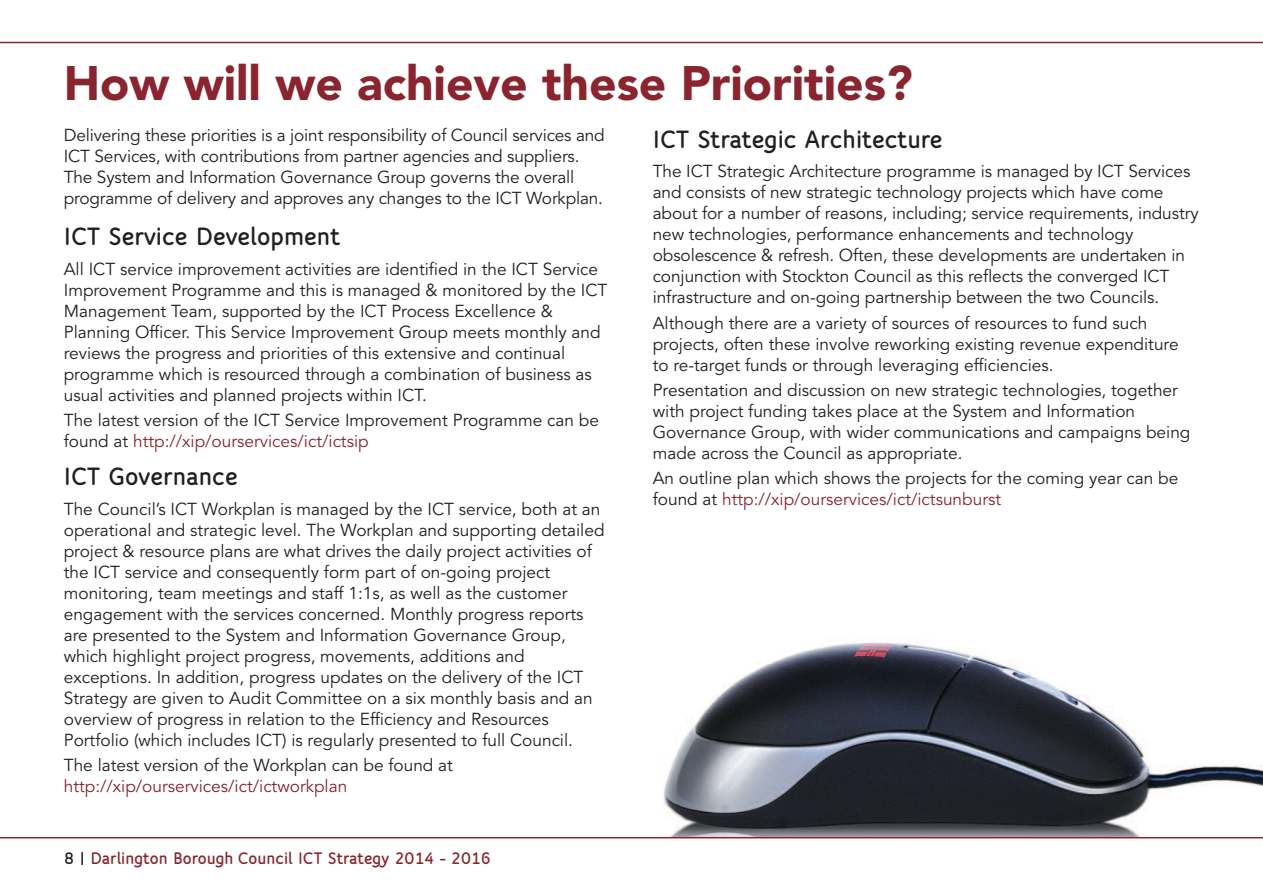
<style>
.page{position:relative;width:1263px;height:893px;background:#fff}
.page>*{position:absolute;margin:0;border:0;box-sizing:border-box;transform-origin:0 0}
.t1{font:900 48px "Avenir LT Std";color:#8a2530}
.t2{font:800 27px "Speak TF";color:#231f20}
.t3{font:800 18px "Speak TF";color:#8a2530}
.t4{font:17.25px/21px "Avenir LT Std";color:#231f20}
.t5{font:17.25px "Avenir LT Std";color:#8a2530}
.s1{color:#8a2530}
.s2{color:#231f20}
</style>
<div class="page">
<img style="left:663px;top:641px;width:600px;height:196px">
<hr style="left:0;top:42px;width:1263px;height:1px;background:#8a2530">
<hr style="left:0;top:837px;width:1263px;height:1px;background:#8a2530">
<h1 class="t1" style="left:64px;top:64px;width:850px">How will we achieve these Priorities?</h1>
<p class="t4" style="left:64px;top:126px;width:542px">Delivering these priorities is a joint responsibility of Council services and ICT Services, with contributions from partner agencies and suppliers.<br>The System and Information Governance Group governs the overall programme of delivery and approves any changes to the ICT Workplan.</p>
<h2 class="t2" style="left:64px;top:220px;width:278px">ICT Service Development</h2>
<p class="t4" style="left:64px;top:260px;width:545px">All ICT service improvement activities are identified in the ICT Service Improvement Programme and this is managed &amp; monitored by the ICT Management Team, supported by the ICT Process Excellence &amp; Planning Officer. This Service Improvement Group meets monthly and reviews the progress and priorities of this extensive and continual programme which is resourced through a combination of business as usual activities and planned projects within ICT.</p>
<p class="t4" style="left:64px;top:411px;width:537px">The latest version of the ICT Service Improvement Programme can be found at <span class="s1">http://xip/ourservices/ict/ictsip</span></p>
<h2 class="t2" style="left:64px;top:461px;width:175px">ICT Governance</h2>
<p class="t4" style="left:64px;top:500px;width:542px">The Council’s ICT Workplan is managed by the ICT service, both at an operational and strategic level. The Workplan and supporting detailed project &amp; resource plans are what drives the daily project activities of the ICT service and consequently form part of on-going project monitoring, team meetings and staff 1:1s, as well as the customer engagement with the services concerned. Monthly progress reports are presented to the System and Information Governance Group, which highlight project progress, movements, additions and exceptions. In addition, progress updates on the delivery of the ICT Strategy are given to Audit Committee on a six monthly basis and an overview of progress in relation to the Efficiency and Resources Portfolio (which includes ICT) is regularly presented to full Council.</p>
<p class="t4" style="left:64px;top:756px;width:391px">The latest version of the Workplan can be found at</p>
<p class="t5" style="left:64px;top:779px;width:285px">http://xip/ourservices/ict/ictworkplan</p>
<p class="t3" style="left:64px;top:847px;width:429px"><span class="s2">8 |</span> Darlington Borough Council ICT Strategy 2014 - 2016</p>
<h2 class="t2" style="left:653px;top:123px;width:291px">ICT Strategic Architecture</h2>
<p class="t4" style="left:653px;top:162px;width:547px">The ICT Strategic Architecture programme is managed by ICT Services and consists of new strategic technology projects which have come about for a number of reasons, including; service requirements, industry new technologies, performance enhancements and technology obsolescence &amp; refresh. Often, these developments are undertaken in conjunction with Stockton Council as this reflects the converged ICT infrastructure and on-going partnership between the two Councils.</p>
<p class="t4" style="left:653px;top:314px;width:527px">Although there are a variety of sources of resources to fund such projects, often these involve reworking existing revenue expenditure to re-target funds or through leveraging efficiencies.</p>
<p class="t4" style="left:653px;top:381px;width:539px">Presentation and discussion on new strategic technologies, together with project funding takes place at the System and Information Governance Group, with wider communications and campaigns being made across the Council as appropriate.</p>
<p class="t4" style="left:653px;top:469px;width:527px">An outline plan which shows the projects for the coming year can be found at <span class="s1">http://xip/ourservices/ict/ictsunburst</span></p>
</div>
